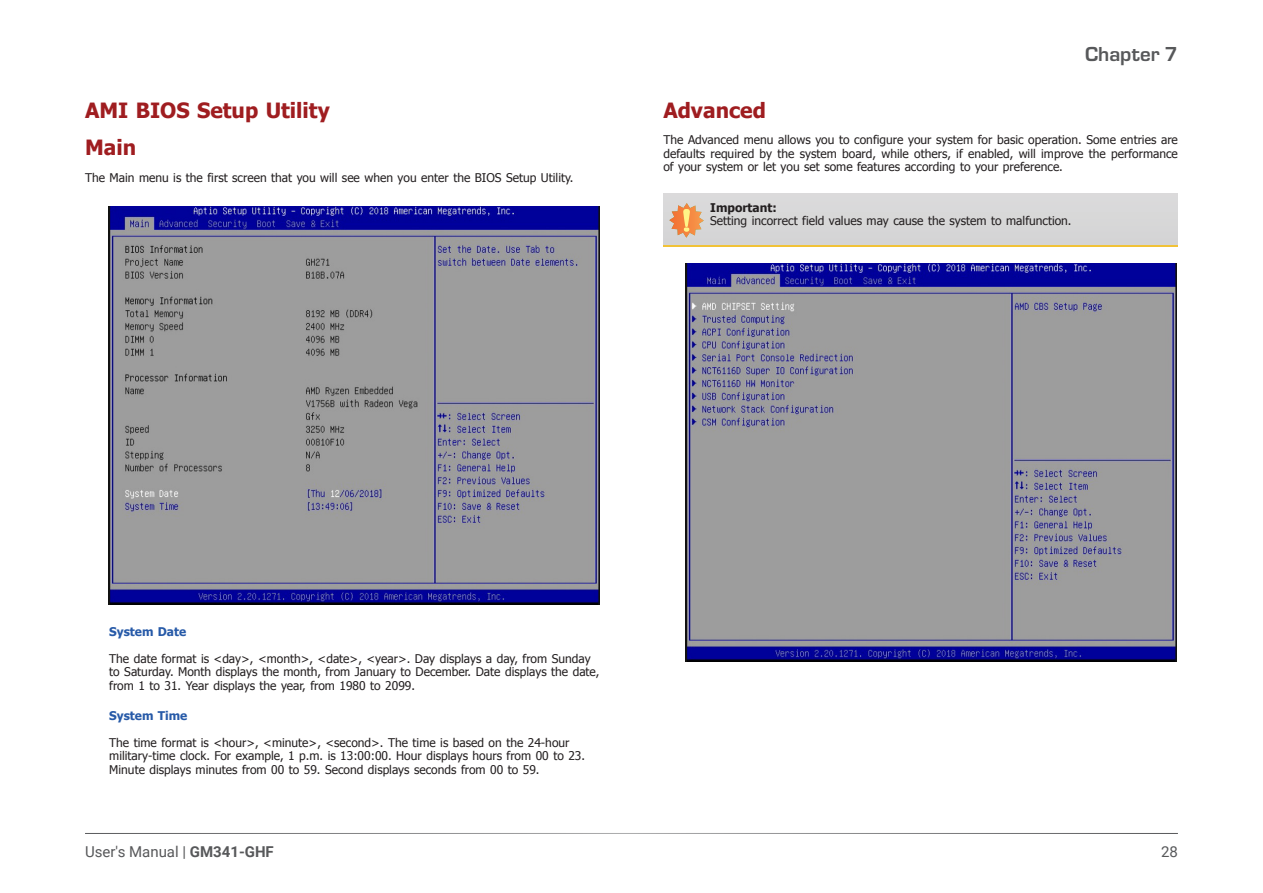
<style>
.page{position:relative;width:1263px;height:893px;background:#fff}
.page>*{position:absolute;margin:0;border:0;box-sizing:border-box;transform-origin:0 0}
.Heading__TOC__Style{font:700 21px "Tahoma";color:#9f1d20}
.t1{font:700 21px "Eurostile";color:#57585a}
.t2{font:15px "Roboto";color:#57585a}
.Body_Text{font:12px/13.5px "Tahoma";color:#231f20}
.Important{font:12px "Tahoma";color:#231f20}
.Heading__TOC__Style-2{font:700 12px "Tahoma";color:#275aa8}
.Important-2{font:700 12px "Tahoma";color:#231f20}
.s1{font-weight:700}
</style>
<div class="page">
<hr style="left:85px;top:833px;width:1093px;height:1px;background:#57585a">
<div style="left:663px;top:194px;width:515px;height:53px;background:#d7d7d8"></div>
<hr style="left:663px;top:246px;width:515px;height:1px;background:#f1c237">
<svg style="left:669px;top:203px;width:35px;height:35px"></svg>
<img style="left:108px;top:206px;width:492px;height:398px">
<img style="left:685px;top:263px;width:492px;height:398px">
<h1 class="t1" style="left:1085px;top:39px;width:94px">Chapter 7</h1>
<p class="Heading__TOC__Style" style="left:85px;top:96px;width:246px">AMI BIOS Setup Utility</p>
<p class="Heading__TOC__Style" style="left:663px;top:96px;width:104px">Advanced</p>
<p class="Body_Text" style="left:663px;top:133px;width:516px;text-align:justify">The Advanced menu allows you to configure your system for basic operation. Some entries are defaults required by the system board, while others, if enabled, will improve the performance of your system or let you set some features according to your preference.</p>
<p class="Important-2" style="left:710px;top:199px;width:68px">Important:</p>
<p class="Important" style="left:710px;top:213px;width:363px">Setting incorrect field values may cause the system to malfunction.</p>
<p class="Heading__TOC__Style" style="left:85px;top:133px;width:53px">Main</p>
<p class="Body_Text" style="left:85px;top:170px;width:490px">The Main menu is the first screen that you will see when you enter the BIOS Setup Utility.</p>
<p class="Heading__TOC__Style-2" style="left:109px;top:624px;width:78px">System Date</p>
<p class="Body_Text" style="left:109px;top:651px;width:492px">The date format is &lt;day&gt;, &lt;month&gt;, &lt;date&gt;, &lt;year&gt;. Day displays a day, from Sunday to Saturday. Month displays the month, from January to December. Date displays the date, from 1 to 31. Year displays the year, from 1980 to 2099.</p>
<p class="Heading__TOC__Style-2" style="left:109px;top:708px;width:80px">System Time</p>
<p class="Body_Text" style="left:109px;top:735px;width:477px">The time format is &lt;hour&gt;, &lt;minute&gt;, &lt;second&gt;. The time is based on the 24-hour military-time clock. For example, 1 p.m. is 13:00:00. Hour displays hours from 00 to 23.<br>Minute displays minutes from 00 to 59. Second displays seconds from 00 to 59.</p>
<p class="t2" style="left:85px;top:841px;width:190px">User's Manual | <span class="s1">GM341-GHF</span></p>
<p class="t2" style="left:1161px;top:841px;width:18px">28</p>
</div>
